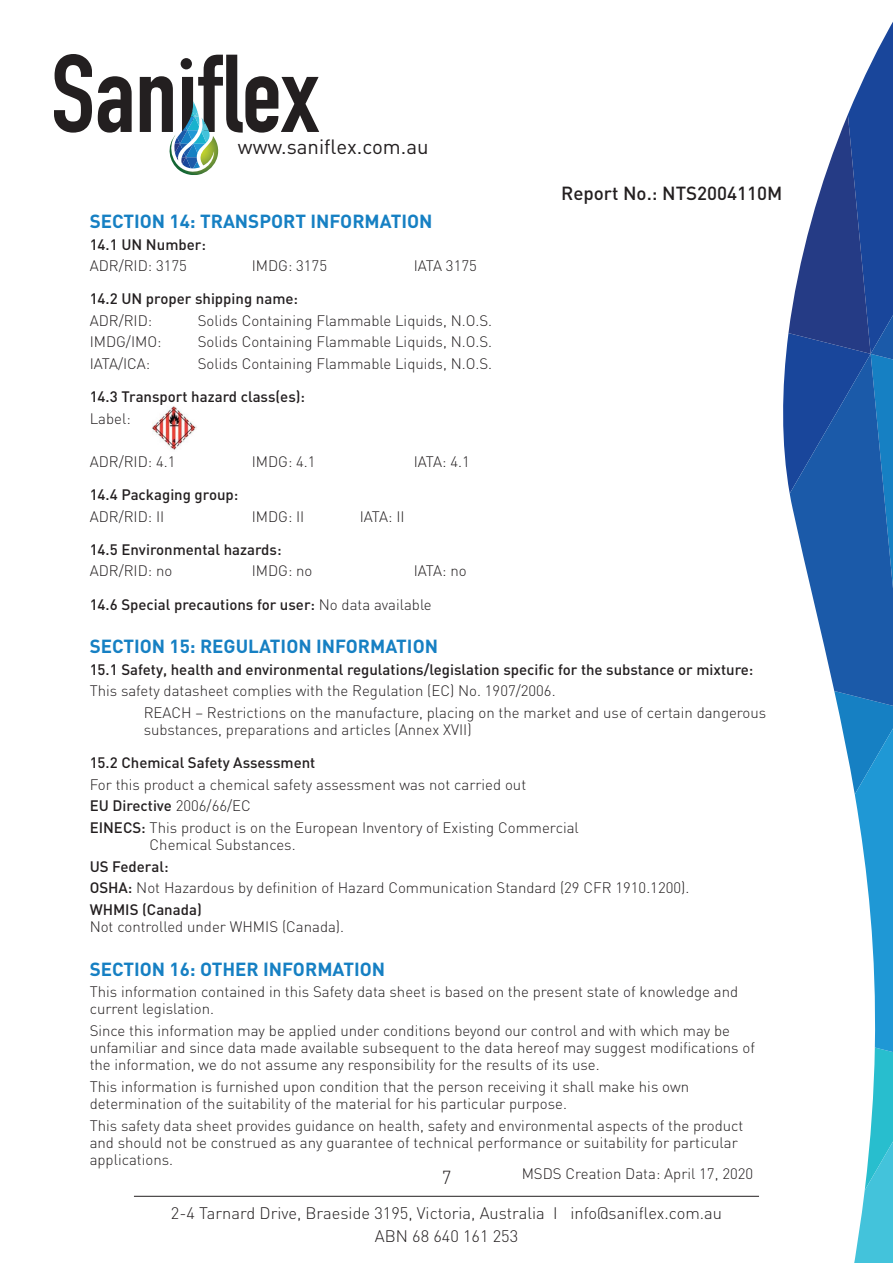
<style>
.page{position:relative;width:893px;height:1263px;background:#fff}
.page>*{position:absolute;margin:0;border:0;box-sizing:border-box;transform-origin:0 0}
.t1{font:20.4px "DIN";color:#231f20}
.t2{font:700 18.75px "DIN";color:#1680c3}
.t3{font:500 18.75px "DIN";color:#231f20}
.t4{font:300 18.6px "DIN";color:#231f20}
.t5{font:300 16.5px/23px "DIN";color:#231f20;text-align:center}
.t6{font:300 15px/17.2px "DIN";color:#231f20}
.t7{font:500 15px "DIN";color:#231f20}
.s1{font-weight:300}
.s2{font-weight:500}
</style>
<div class="page">
<svg style="left:54px;top:54px;width:265px;height:121px"></svg>
<hr style="left:134px;top:1196px;width:625px;height:1px;background:#231f20">
<svg style="left:783px;top:22px;width:110px;height:1241px"></svg>
<img style="left:152px;top:406px;width:45px;height:44px">
<h1 class="t1" style="left:238px;top:134px;width:192px">www.saniflex.com.au</h1>
<p class="t3" style="left:561px;top:182px;width:223px">Report No.: NTS2004110M</p>
<p class="t2" style="left:90px;top:209px;width:344px">SECTION 14: TRANSPORT INFORMATION</p>
<p class="t7" style="left:90px;top:235px;width:118px">14.1 UN Number:</p>
<p class="t6" style="left:90px;top:257px;width:99px">ADR/RID: 3175</p>
<p class="t6" style="left:252px;top:257px;width:77px">IMDG: 3175</p>
<p class="t6" style="left:414px;top:257px;width:65px">IATA 3175</p>
<p class="t7" style="left:90px;top:289px;width:210px">14.2 UN proper shipping name:</p>
<p class="t6" style="left:90px;top:312px;width:64px">ADR/RID:</p>
<p class="t6" style="left:198px;top:312px;width:296px">Solids Containing Flammable Liquids, N.O.S.</p>
<p class="t6" style="left:90px;top:333px;width:73px">IMDG/IMO:</p>
<p class="t6" style="left:198px;top:333px;width:296px">Solids Containing Flammable Liquids, N.O.S.</p>
<p class="t6" style="left:90px;top:355px;width:62px">IATA/ICA:</p>
<p class="t6" style="left:198px;top:355px;width:296px">Solids Containing Flammable Liquids, N.O.S.</p>
<p class="t7" style="left:90px;top:387px;width:217px">14.3 Transport hazard class(es):</p>
<p class="t6" style="left:90px;top:410px;width:43px">Label:</p>
<p class="t6" style="left:90px;top:453px;width:87px">ADR/RID: 4.1</p>
<p class="t6" style="left:252px;top:453px;width:65px">IMDG: 4.1</p>
<p class="t6" style="left:414px;top:453px;width:58px">IATA: 4.1</p>
<p class="t7" style="left:90px;top:485px;width:150px">14.4 Packaging group:</p>
<p class="t6" style="left:90px;top:507px;width:76px">ADR/RID: II</p>
<p class="t6" style="left:252px;top:507px;width:54px">IMDG: II</p>
<p class="t6" style="left:360px;top:507px;width:46px">IATA: II</p>
<p class="t7" style="left:90px;top:540px;width:193px">14.5 Environmental hazards:</p>
<p class="t6" style="left:90px;top:562px;width:84px">ADR/RID: no</p>
<p class="t6" style="left:252px;top:562px;width:62px">IMDG: no</p>
<p class="t6" style="left:414px;top:562px;width:54px">IATA: no</p>
<p class="t7" style="left:90px;top:594px;width:344px">14.6 Special precautions for user: <span class="s1">No data available</span></p>
<p class="t2" style="left:90px;top:634px;width:350px">SECTION 15: REGULATION INFORMATION</p>
<p class="t7" style="left:90px;top:660px;width:665px">15.1 Safety, health and environmental regulations/legislation specific for the substance or mixture:</p>
<p class="t6" style="left:144px;top:680px;width:624px;line-height:21.5px;text-indent:-54px">This safety datasheet complies with the Regulation (EC) No. 1907/2006.<br>REACH – Restrictions on the manufacture, placing on the market and use of certain dangerous</p>
<p class="t6" style="left:144px;top:721px;width:329px">substances, preparations and articles (Annex XVII)</p>
<p class="t7" style="left:90px;top:753px;width:227px">15.2 Chemical Safety Assessment</p>
<p class="t6" style="left:90px;top:773px;width:491px;line-height:21.5px">For this product a chemical safety assessment was not carried out<br><span class="s2">EU Directive</span> 2006/66/EC<br><span class="s2">EINECS:</span> This product is on the European Inventory of Existing Commercial</p>
<p class="t6" style="left:150px;top:836px;width:148px">Chemical Substances.</p>
<p class="t6" style="left:90px;top:855px;width:601px;line-height:21.5px"><span class="s2">US Federal:<br>OSHA:</span> Not Hazardous by definition of Hazard Communication Standard (29 CFR 1910.1200).<br><span class="s2">WHMIS (Canada)</span></p>
<p class="t6" style="left:90px;top:918px;width:256px">Not controlled under WHMIS (Canada).</p>
<p class="t2" style="left:90px;top:956px;width:297px">SECTION 16: OTHER INFORMATION</p>
<p class="t6" style="left:90px;top:983px;width:650px">This information contained in this Safety data sheet is based on the present state of knowledge and current legislation.</p>
<p class="t6" style="left:90px;top:1022px;width:667px">Since this information may be applied under conditions beyond our control and with which may be unfamiliar and since data made available subsequent to the data hereof may suggest modifications of the information, we do not assume any responsibility for the results of its use.</p>
<p class="t6" style="left:90px;top:1078px;width:601px">This information is furnished upon condition that the person receiving it shall make his own determination of the suitability of the material for his particular purpose.</p>
<p class="t6" style="left:90px;top:1116px;width:655px">This safety data sheet provides guidance on health, safety and environmental aspects of the product and should not be construed as any guarantee of technical performance or suitability for particular applications.</p>
<p class="t6" style="left:522px;top:1164px;width:233px">MSDS Creation Data: April 17, 2020</p>
<p class="t4" style="left:442px;top:1166px;width:11px">7</p>
<p class="t5" style="left:171px;top:1202px;width:553px">2-4 Tarnard Drive, Braeside 3195, Victoria, Australia I info@saniflex.com.au<br>ABN 68 640 161 253</p>
</div>
